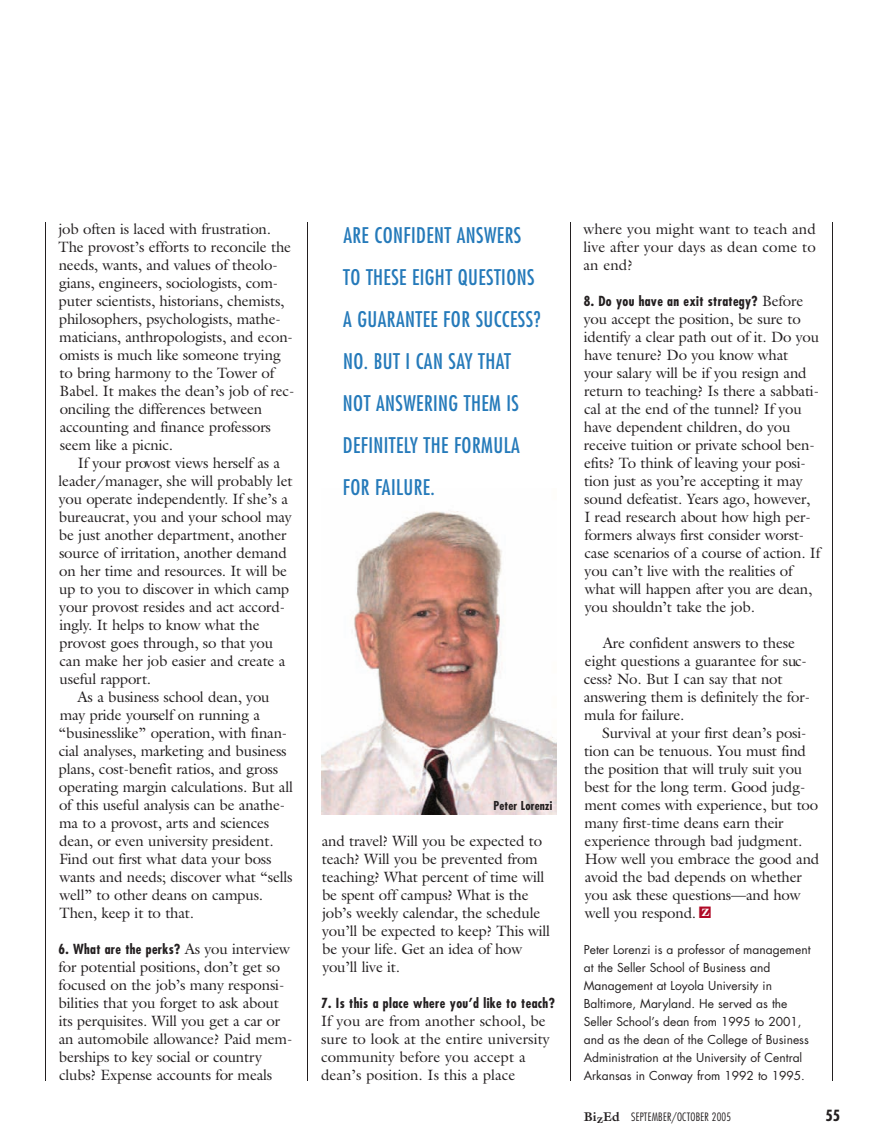
<style>
.page{position:relative;width:878px;height:1148px;background:#fff}
.page>*{position:absolute;margin:0;border:0;box-sizing:border-box;transform-origin:0 0}
.t1{font:condensed 21px/42px "Futura";letter-spacing:.02em;color:#257aba}
.t2{font:15px/18px "Galliard";letter-spacing:-.01em;color:#231f20}
.t3{font:700 condensed 15px "Futura";color:#231f20}
.t4{font:700 condensed 13.5px "Futura";letter-spacing:.025em;color:#231f20}
.t5{font:12px/18px "Futura";color:#231f20}
.t6{font:700 condensed 12px "Futura";letter-spacing:.01em;color:#231f20}
.t7{font:300 condensed 11.25px "Futura";letter-spacing:.02em;color:#231f20}
.s1{font-family:"Galliard";font-weight:400;font-stretch:normal;font-size:15px}
.s2{color:#b00a27}
.s3{font-family:"Galliard";font-weight:700;font-stretch:normal;font-size:12.75px}
</style>
<div class="page">
<hr style="left:45px;top:222px;width:1px;height:858px;background:#231f20">
<hr style="left:570px;top:222px;width:1px;height:858px;background:#231f20">
<hr style="left:832px;top:222px;width:1px;height:858px;background:#231f20">
<hr style="left:307px;top:222px;width:1px;height:858px;background:#231f20">
<img style="left:321px;top:511px;width:235px;height:303px">
<p class="t2" style="left:58px;top:220px;width:237px">job often is laced with frustration.<br>The provost’s efforts to reconcile the needs, wants, and values of theolo&shy;gians, engineers, sociologists, com&shy;puter scientists, historians, chemists, philosophers, psychologists, mathe&shy;maticians, anthropologists, and econ&shy;omists is much like someone trying to bring harmony to the Tower of Babel. It makes the dean’s job of rec&shy;onciling the differences between accounting and finance professors seem like a picnic.</p>
<p class="t2" style="left:78px;top:454px;width:204px">If your provost views herself as a</p>
<p class="t2" style="left:59px;top:472px;width:235px">leader/manager, she will probably let</p>
<p class="t2" style="left:59px;top:490px;width:231px">you operate independently. If she’s a</p>
<p class="t2" style="left:59px;top:508px;width:234px">bureaucrat, you and your school may</p>
<p class="t2" style="left:59px;top:526px;width:229px">be just another department, another</p>
<p class="t2" style="left:59px;top:544px;width:229px">source of irritation, another demand</p>
<p class="t2" style="left:59px;top:562px;width:229px">on her time and resources. It will be</p>
<p class="t2" style="left:59px;top:580px;width:232px">up to you to discover in which camp</p>
<p class="t2" style="left:59px;top:598px;width:227px">your provost resides and act accord-</p>
<p class="t2" style="left:59px;top:616px;width:202px">ingly. It helps to know what the</p>
<p class="t2" style="left:59px;top:634px;width:215px">provost goes through, so that you</p>
<p class="t2" style="left:59px;top:652px;width:227px">can make her job easier and create a</p>
<p class="t2" style="left:60px;top:670px;width:93px">useful rapport.</p>
<p class="t2" style="left:78px;top:688px;width:193px">As a business school dean, you</p>
<p class="t2" style="left:60px;top:706px;width:202px">may pride yourself on running a</p>
<p class="t2" style="left:59px;top:724px;width:230px">“businesslike” operation, with finan-</p>
<p class="t2" style="left:59px;top:742px;width:229px">cial analyses, marketing and business</p>
<p class="t2" style="left:59px;top:760px;width:221px">plans, cost-benefit ratios, and gross</p>
<p class="t2" style="left:59px;top:778px;width:235px">operating margin calculations. But all</p>
<p class="t2" style="left:59px;top:796px;width:228px">of this useful analysis can be anathe-</p>
<p class="t2" style="left:59px;top:814px;width:212px">ma to a provost, arts and sciences</p>
<p class="t2" style="left:59px;top:832px;width:216px">dean, or even university president.</p>
<p class="t2" style="left:59px;top:850px;width:214px">Find out first what data your boss</p>
<p class="t2" style="left:59px;top:868px;width:235px">wants and needs; discover what “sells</p>
<p class="t2" style="left:60px;top:886px;width:205px">well” to other deans on campus.</p>
<p class="t2" style="left:60px;top:904px;width:136px">Then, keep it to that.</p>
<p class="t4" style="left:58px;top:943px;width:233px">6. What are the perks? <span class="s1">As you interview</span></p>
<p class="t2" style="left:59px;top:958px;width:235px">for potential positions, don’t get so focused on the job’s many responsi&shy;bilities that you forget to ask about its perquisites. Will you get a car or an automobile allowance? Paid mem&shy;berships to key social or country clubs? Expense accounts for meals</p>
<h1 class="t1" style="left:343px;top:215px;width:199px">ARE CONFIDENT ANSWERS<br>TO THESE EIGHT QUESTIONS<br>A GUARANTEE FOR SUCCESS?<br>NO. BUT I CAN SAY THAT<br>NOT ANSWERING THEM IS<br>DEFINITELY THE FORMULA<br>FOR FAILURE.</h1>
<p class="t6" style="left:493px;top:800px;width:60px">Peter Lorenzi</p>
<p class="t2" style="left:322px;top:832px;width:230px">and travel? Will you be expected to teach? Will you be prevented from teaching? What percent of time will be spent off campus? What is the job’s weekly calendar, the schedule you’ll be expected to keep? This will be your life. Get an idea of how you’ll live it.</p>
<p class="t4" style="left:321px;top:997px;width:235px">7. Is this a place where you’d like to teach?</p>
<p class="t2" style="left:321px;top:1012px;width:230px">If you are from another school, be sure to look at the entire university community before you accept a dean’s position. Is this a place</p>
<p class="t2" style="left:583px;top:220px;width:234px;text-align:justify">where you might want to teach and live after your days as dean come to an end?</p>
<p class="t4" style="left:584px;top:295px;width:221px">8. Do you have an exit strategy? <span class="s1">Before</span></p>
<p class="t2" style="left:584px;top:310px;width:238px">you accept the position, be sure to identify a clear path out of it. Do you have tenure? Do you know what your salary will be if you resign and return to teaching? Is there a sabbati&shy;cal at the end of the tunnel? If you have dependent children, do you receive tuition or private school ben&shy;efits? To think of leaving your posi&shy;tion just as you’re accepting it may sound defeatist. Years ago, however,<br>I read research about how high per&shy;formers always first consider worst&shy;case scenarios of a course of action. If you can’t live with the realities of what will happen after you are dean, you shouldn’t take the job.</p>
<p class="t2" style="left:583px;top:634px;width:228px;text-indent:19px">Are confident answers to these eight questions a guarantee for suc&shy;cess? No. But I can say that not answering them is definitely the for&shy;mula for failure.</p>
<p class="t2" style="left:584px;top:724px;width:237px;text-indent:18px">Survival at your first dean’s posi&shy;tion can be tenuous. You must find the position that will truly suit you best for the long term. Good judg&shy;ment comes with experience, but too many first-time deans earn their experience through bad judgment.<br>How well you embrace the good and avoid the bad depends on whether you ask these questions—and how well you respond. <span class="s2">■</span><sup>z</sup></p>
<p class="t5" style="left:583px;top:942px;width:228px">Peter Lorenzi is a professor of management at the Seller School of Business and Management at Loyola University in Baltimore, Maryland. He served as the Seller School’s dean from 1995 to 2001, and as the dean of the College of Business Administration at the University of Central Arkansas in Conway from 1992 to 1995.</p>
<p class="t7" style="left:584px;top:1112px;width:149px"><span class="s3">BizEd</span> SEPTEMBER/OCTOBER 2005</p>
<p class="t3" style="left:825px;top:1108px;width:16px">55</p>
</div>
